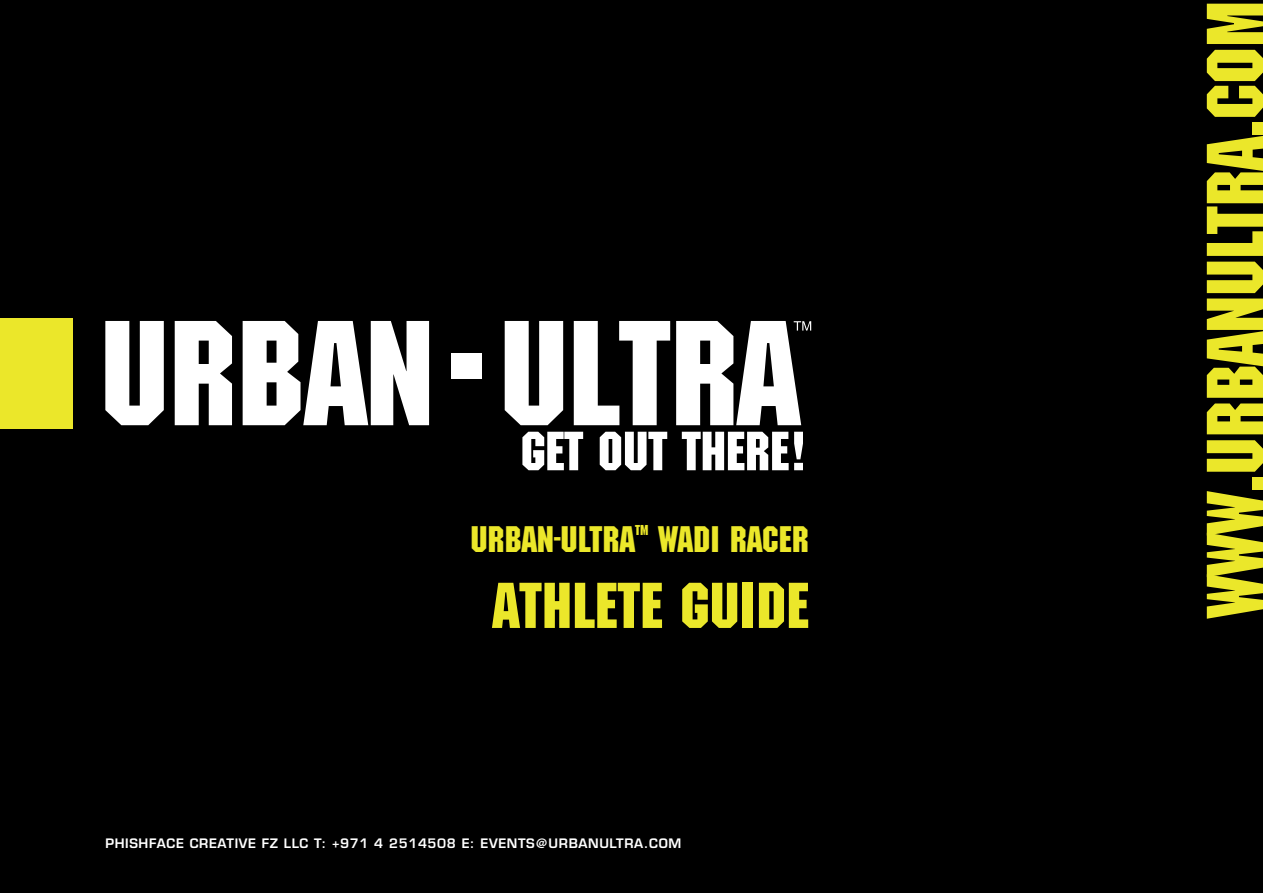
<style>
.page{position:relative;width:1263px;height:893px;background:#000}
.page>*{position:absolute;margin:0;border:0;box-sizing:border-box;transform-origin:0 0}
.t1{font:78.3px "Machine";letter-spacing:-.01em;color:#ebe72a}
.t2{font:63px "Machine";color:#ebe72a}
.t3{font:36px "Machine";color:#ebe72a}
.t4{font:13.95px "Machine";color:#ebe72a}
.t5{font:600 12.75px "Eurostile";letter-spacing:.05em;color:#fff}
</style>
<div class="page">
<svg style="left:105px;top:321px;width:59px;height:104px"></svg>
<svg style="left:175px;top:321px;width:57px;height:104px;background:#d8d8d8"></svg>
<svg style="left:243px;top:321px;width:186px;height:104px"></svg>
<div style="left:452px;top:353px;width:30px;height:25px;background:#fff"></div>
<svg style="left:505px;top:321px;width:58px;height:104px"></svg>
<svg style="left:574px;top:321px;width:96px;height:104px"></svg>
<svg style="left:522px;top:432px;width:61px;height:38px"></svg>
<svg style="left:600px;top:432px;width:67px;height:38px"></svg>
<svg style="left:682px;top:432px;width:121px;height:38px"></svg>
<svg style="left:676px;top:321px;width:135px;height:104px"></svg>
<div style="left:0;top:318px;width:72px;height:110px;background:#ebe72a"></div>
<h3 class="t3" style="left:470px;top:519px;width:166px">URBAN-ULTRA</h3>
<p class="t4" style="left:635px;top:522px;width:15px">TM</p>
<h3 class="t3" style="left:658px;top:519px;width:152px">WADI RACER</h3>
<h2 class="t2" style="left:493px;top:569px;width:318px">ATHLETE GUIDE</h2>
<p class="t5" style="left:105px;top:835px;width:577px">PHISHFACE CREATIVE FZ LLC T: +971 4 2514508 E: EVENTS@URBANULTRA.COM</p>
<h1 class="t1" style="left:1190px;top:618px;width:619px;rotate:-90deg">WWW.URBANULTRA.COM</h1>
</div>
